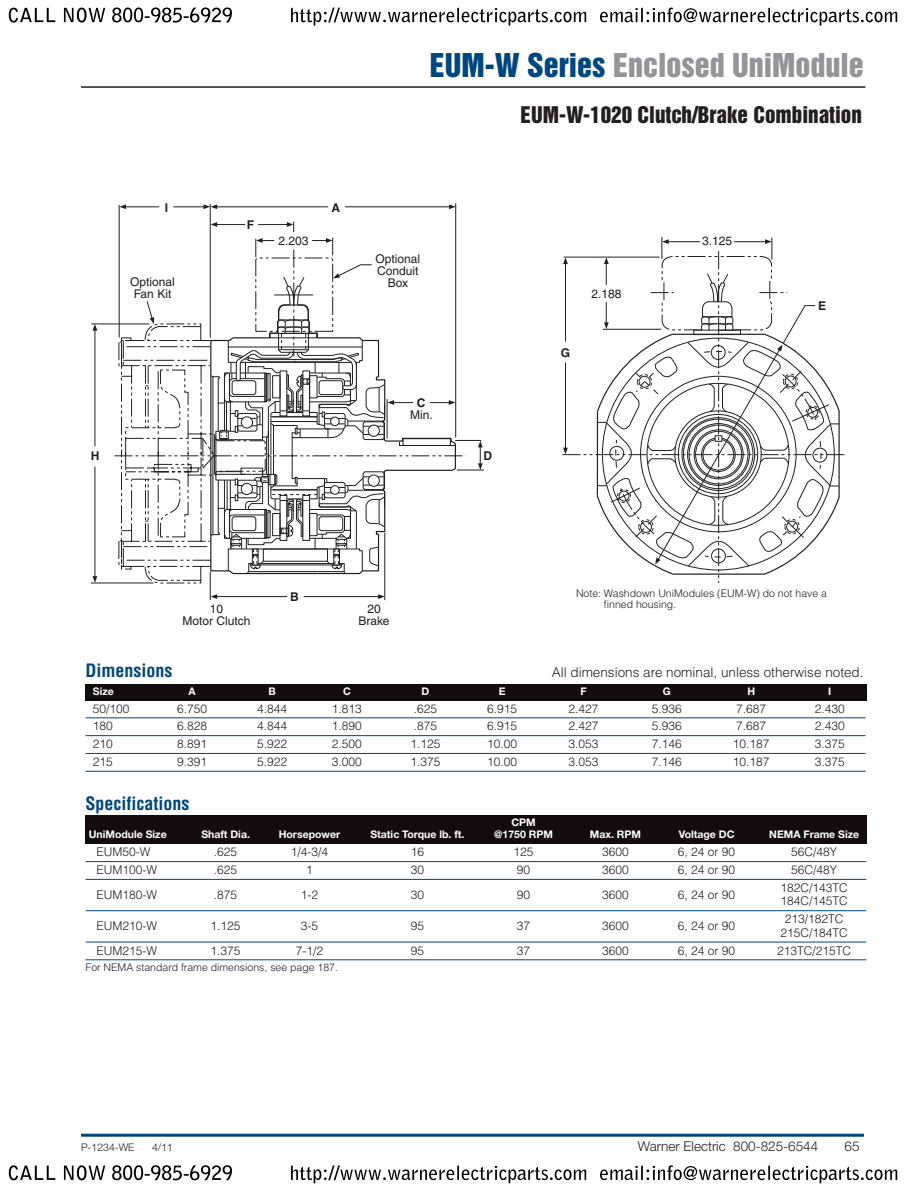
<style>
.page{position:relative;width:918px;height:1188px;background:#fff}
.page>*{position:absolute;margin:0;border:0;box-sizing:border-box;transform-origin:0 0}
.t1{font:30px "Helvetica Inserat LT Std";color:#939598}
.t2{font:21px "Helvetica Inserat LT Std";color:#231f20}
.t3{font:700 condensed 18px "Helvetica LT Std";color:#00467f}
.t4{font:300 13.5px "Helvetica LT Std";color:#231f20}
.t5{font:300 13.5px "Helvetica Neue LT Std";color:#231f20}
.t6{font:300 12px/13.5px "Helvetica LT Std";color:#231f20}
.t7{font:12px/12px "Helvetica";color:#231f20;text-align:center}
.t8{font:700 12px "Helvetica";color:#231f20}
.t9{font:700 10.5px "Helvetica Neue";color:#fff}
.t10{font:300 10.5px/10.5px "Helvetica LT Std";color:#231f20}
.t11{font:300 10.5px "Helvetica Neue LT Std";color:#231f20}
.s1{color:#00467f}
</style>
<div class="page">
<img style="left:8px;top:7px;width:890px;height:1177px">
<p class="t8" style="left:165px;top:203px;width:5px">I</p>
<p class="t8" style="left:332px;top:203px;width:10px">A</p>
<p class="t8" style="left:247px;top:220px;width:9px">F</p>
<p class="t7" style="left:279px;top:236px;width:32px">2.203</p>
<p class="t7" style="left:130px;top:277px;width:46px">Optional<br>Fan Kit</p>
<p class="t8" style="left:91px;top:451px;width:10px">H</p>
<h1 class="t1" style="left:430px;top:53px;width:436px"><span class="s1">EUM-W Series</span> Enclosed UniModule</h1>
<h2 class="t2" style="left:521px;top:107px;width:343px">EUM-W-1020 Clutch/Brake Combination</h2>
<p class="t7" style="left:376px;top:254px;width:46px">Optional<br>Conduit<br>Box</p>
<p class="t8" style="left:417px;top:398px;width:10px">C</p>
<p class="t7" style="left:410px;top:409px;width:24px">Min.</p>
<p class="t8" style="left:484px;top:451px;width:10px">D</p>
<p class="t8" style="left:561px;top:348px;width:11px">G</p>
<p class="t7" style="left:591px;top:289px;width:32px">2.188</p>
<p class="t7" style="left:702px;top:236px;width:32px">3.125</p>
<p class="t8" style="left:818px;top:301px;width:10px">E</p>
<p class="t8" style="left:290px;top:592px;width:10px">B</p>
<p class="t7" style="left:183px;top:604px;width:70px">10<br>Motor Clutch</p>
<p class="t7" style="left:359px;top:604px;width:32px">20<br>Brake</p>
<p class="t10" style="left:604px;top:589px;width:225px;text-indent:-28px">Note: Washdown UniModules (EUM-W) do not have a finned housing.</p>
<h3 class="t3" style="left:86px;top:663px;width:88px">Dimensions</h3>
<p class="t4" style="left:552px;top:667px;width:313px">All dimensions are nominal, unless otherwise noted.</p>
<p class="t9" style="left:93px;top:687px;width:22px">Size</p>
<p class="t9" style="left:188px;top:687px;width:9px">A</p>
<p class="t9" style="left:268px;top:687px;width:9px">B</p>
<p class="t9" style="left:343px;top:687px;width:9px">C</p>
<p class="t9" style="left:422px;top:687px;width:9px">D</p>
<p class="t9" style="left:499px;top:687px;width:8px">E</p>
<p class="t9" style="left:581px;top:687px;width:8px">F</p>
<p class="t9" style="left:663px;top:687px;width:9px">G</p>
<p class="t9" style="left:747px;top:687px;width:9px">H</p>
<p class="t9" style="left:828px;top:687px;width:5px">I</p>
<p class="t6" style="left:93px;top:703px;width:38px">50/100</p>
<p class="t6" style="left:177px;top:703px;width:32px">6.750</p>
<p class="t6" style="left:257px;top:703px;width:32px">4.844</p>
<p class="t6" style="left:332px;top:703px;width:32px">1.813</p>
<p class="t6" style="left:414px;top:703px;width:25px">.625</p>
<p class="t6" style="left:487px;top:703px;width:32px">6.915</p>
<p class="t6" style="left:569px;top:703px;width:32px">2.427</p>
<p class="t6" style="left:652px;top:703px;width:32px">5.936</p>
<p class="t6" style="left:736px;top:703px;width:32px">7.687</p>
<p class="t6" style="left:815px;top:703px;width:32px">2.430</p>
<p class="t6" style="left:93px;top:721px;width:22px">180</p>
<p class="t6" style="left:177px;top:721px;width:32px">6.828</p>
<p class="t6" style="left:257px;top:721px;width:32px">4.844</p>
<p class="t6" style="left:332px;top:721px;width:32px">1.890</p>
<p class="t6" style="left:414px;top:721px;width:25px">.875</p>
<p class="t6" style="left:487px;top:721px;width:32px">6.915</p>
<p class="t6" style="left:569px;top:721px;width:32px">2.427</p>
<p class="t6" style="left:652px;top:721px;width:32px">5.936</p>
<p class="t6" style="left:736px;top:721px;width:32px">7.687</p>
<p class="t6" style="left:815px;top:721px;width:32px">2.430</p>
<p class="t6" style="left:93px;top:738px;width:22px">210</p>
<p class="t6" style="left:177px;top:738px;width:32px">8.891</p>
<p class="t6" style="left:257px;top:738px;width:32px">5.922</p>
<p class="t6" style="left:332px;top:738px;width:32px">2.500</p>
<p class="t6" style="left:411px;top:738px;width:32px">1.125</p>
<p class="t6" style="left:487px;top:738px;width:32px">10.00</p>
<p class="t6" style="left:569px;top:738px;width:32px">3.053</p>
<p class="t6" style="left:652px;top:738px;width:32px">7.146</p>
<p class="t6" style="left:733px;top:738px;width:38px">10.187</p>
<p class="t6" style="left:815px;top:738px;width:32px">3.375</p>
<p class="t6" style="left:93px;top:756px;width:22px">215</p>
<p class="t6" style="left:177px;top:756px;width:32px">9.391</p>
<p class="t6" style="left:257px;top:756px;width:32px">5.922</p>
<p class="t6" style="left:332px;top:756px;width:32px">3.000</p>
<p class="t6" style="left:411px;top:756px;width:32px">1.375</p>
<p class="t6" style="left:487px;top:756px;width:32px">10.00</p>
<p class="t6" style="left:569px;top:756px;width:32px">3.053</p>
<p class="t6" style="left:652px;top:756px;width:32px">7.146</p>
<p class="t6" style="left:733px;top:756px;width:38px">10.187</p>
<p class="t6" style="left:815px;top:756px;width:32px">3.375</p>
<h3 class="t3" style="left:86px;top:797px;width:106px">Specifications</h3>
<p class="t9" style="left:511px;top:819px;width:26px">CPM</p>
<p class="t9" style="left:89px;top:831px;width:79px">UniModule Size</p>
<p class="t9" style="left:201px;top:831px;width:50px">Shaft Dia.</p>
<p class="t9" style="left:279px;top:831px;width:63px">Horsepower</p>
<p class="t9" style="left:370px;top:831px;width:96px">Static Torque lb. ft.</p>
<p class="t9" style="left:494px;top:831px;width:60px">@1750 RPM</p>
<p class="t9" style="left:590px;top:831px;width:53px">Max. RPM</p>
<p class="t9" style="left:679px;top:831px;width:57px">Voltage DC</p>
<p class="t9" style="left:769px;top:831px;width:92px">NEMA Frame Size</p>
<p class="t6" style="left:96px;top:847px;width:55px">EUM50-W</p>
<p class="t6" style="left:214px;top:847px;width:25px">.625</p>
<p class="t6" style="left:291px;top:847px;width:39px">1/4-3/4</p>
<p class="t6" style="left:411px;top:847px;width:15px">16</p>
<p class="t6" style="left:514px;top:847px;width:22px">125</p>
<p class="t6" style="left:602px;top:847px;width:28px">3600</p>
<p class="t6" style="left:678px;top:847px;width:59px">6, 24 or 90</p>
<p class="t6" style="left:791px;top:847px;width:48px">56C/48Y</p>
<p class="t6" style="left:96px;top:864px;width:62px">EUM100-W</p>
<p class="t6" style="left:214px;top:864px;width:25px">.625</p>
<p class="t6" style="left:306px;top:864px;width:8px">1</p>
<p class="t6" style="left:411px;top:864px;width:15px">30</p>
<p class="t6" style="left:517px;top:864px;width:15px">90</p>
<p class="t6" style="left:602px;top:864px;width:28px">3600</p>
<p class="t6" style="left:678px;top:864px;width:59px">6, 24 or 90</p>
<p class="t6" style="left:791px;top:864px;width:48px">56C/48Y</p>
<p class="t6" style="left:96px;top:889px;width:62px">EUM180-W</p>
<p class="t6" style="left:214px;top:889px;width:25px">.875</p>
<p class="t6" style="left:301px;top:889px;width:19px">1-2</p>
<p class="t6" style="left:411px;top:889px;width:15px">30</p>
<p class="t6" style="left:517px;top:889px;width:15px">90</p>
<p class="t6" style="left:602px;top:889px;width:28px">3600</p>
<p class="t6" style="left:678px;top:889px;width:59px">6, 24 or 90</p>
<p class="t6" style="left:781px;top:882px;width:69px">182C/143TC<br>184C/145TC</p>
<p class="t6" style="left:96px;top:920px;width:62px">EUM210-W</p>
<p class="t6" style="left:211px;top:920px;width:32px">1.125</p>
<p class="t6" style="left:301px;top:920px;width:19px">3-5</p>
<p class="t6" style="left:411px;top:920px;width:15px">95</p>
<p class="t6" style="left:517px;top:920px;width:15px">37</p>
<p class="t6" style="left:602px;top:920px;width:28px">3600</p>
<p class="t6" style="left:678px;top:920px;width:59px">6, 24 or 90</p>
<p class="t6" style="left:781px;top:913px;width:69px;text-align:center">213/182TC<br>215C/184TC</p>
<p class="t6" style="left:96px;top:945px;width:62px">EUM215-W</p>
<p class="t6" style="left:211px;top:945px;width:32px">1.375</p>
<p class="t6" style="left:296px;top:945px;width:29px">7-1/2</p>
<p class="t6" style="left:411px;top:945px;width:15px">95</p>
<p class="t6" style="left:517px;top:945px;width:15px">37</p>
<p class="t6" style="left:602px;top:945px;width:28px">3600</p>
<p class="t6" style="left:678px;top:945px;width:59px">6, 24 or 90</p>
<p class="t6" style="left:777px;top:945px;width:76px">213TC/215TC</p>
<p class="t10" style="left:86px;top:963px;width:254px">For NEMA standard frame dimensions, see page 187.</p>
<p class="t11" style="left:81px;top:1144px;width:55px">P-1234-WE</p>
<p class="t11" style="left:152px;top:1144px;width:23px">4/11</p>
<p class="t5" style="left:638px;top:1142px;width:182px">Warner Electric 800-825-6544</p>
<p class="t5" style="left:845px;top:1142px;width:17px">65</p>
</div>
